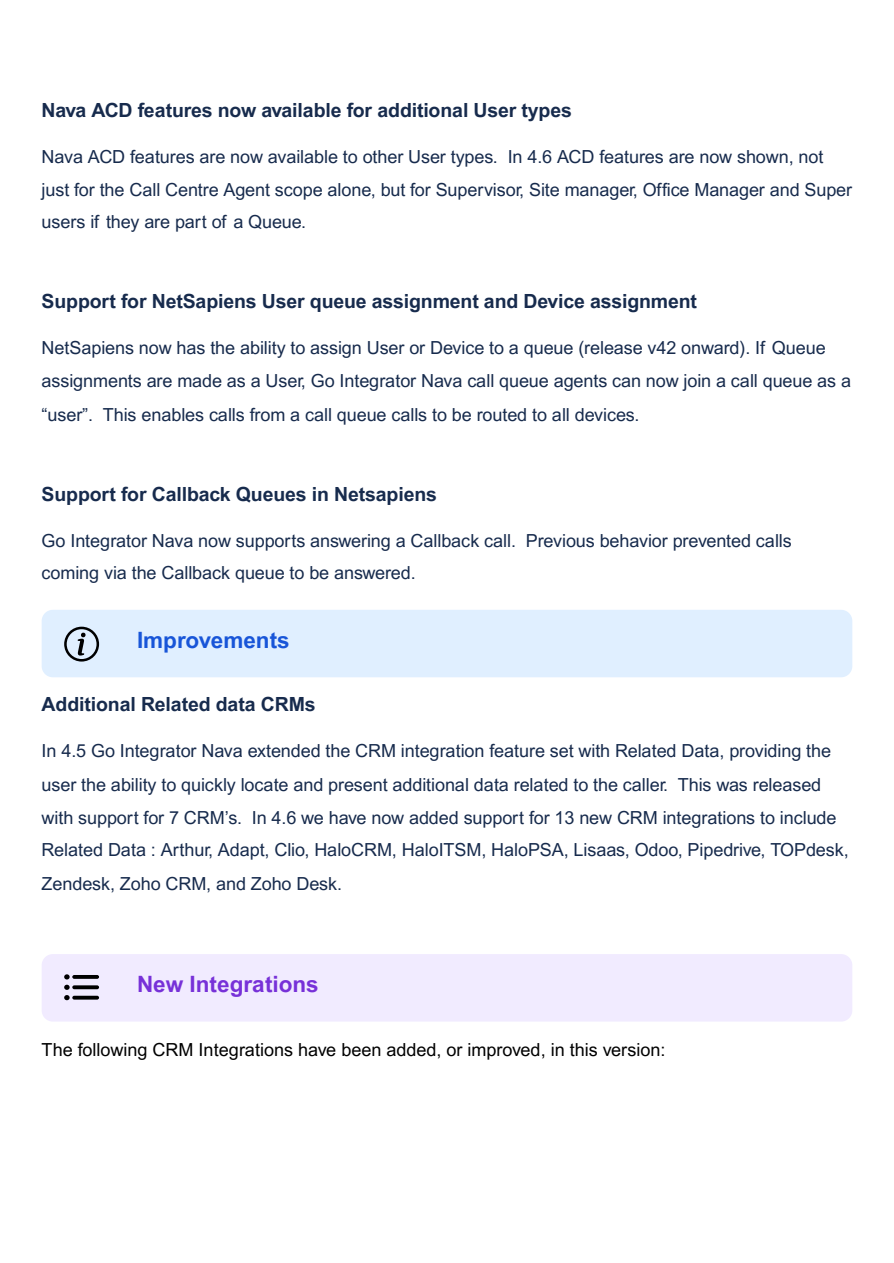
<style>
.page{position:relative;width:894px;height:1263px;background:#fff}
.page>*{position:absolute;margin:0;border:0;box-sizing:border-box;transform-origin:0 0}
.t1{font:700 22.5px "Arial MT Pro";color:#7731d8}
.t2{font:700 22.5px "Arial MT Pro";color:#1855d8}
.t3{font:700 19.5px "Arial MT Pro";letter-spacing:-.01em;color:#172b4d}
.t4{font:18px/33.2px "Arial MT Pro";letter-spacing:-.005em;color:#172b4d}
.t5{font:18px "Arial MT Pro";color:#000}
</style>
<div class="page">
<div style="left:42px;top:610px;width:810px;height:67px;background:#e0efff"></div>
<svg style="left:64px;top:627px;width:35px;height:35px"></svg>
<div style="left:42px;top:954px;width:810px;height:68px;background:#f1ebff"></div>
<svg style="left:72px;top:996px;width:27px;height:4px"></svg>
<svg style="left:72px;top:985px;width:27px;height:4px"></svg>
<svg style="left:64px;top:985px;width:6px;height:15px"></svg>
<svg style="left:72px;top:975px;width:27px;height:4px"></svg>
<svg style="left:64px;top:974px;width:6px;height:5px"></svg>
<h1 class="t3" style="left:42px;top:103px;width:531px">Nava ACD features now available for additional User types</h1>
<p class="t4" style="left:42px;top:143px;width:811px;line-height:32.7px">Nava ACD features are now available to other User types. In 4.6 ACD features are now shown, not just for the Call Centre Agent scope alone, but for Supervisor, Site manager, Office Manager and Super users if they are part of a Queue.</p>
<h1 class="t3" style="left:42px;top:294px;width:656px">Support for NetSapiens User queue assignment and Device assignment</h1>
<p class="t4" style="left:42px;top:334px;width:810px">NetSapiens now has the ability to assign User or Device to a queue (release v42 onward). If Queue assignments are made as a User, Go Integrator Nava call queue agents can now join a call queue as a “user”. This enables calls from a call queue calls to be routed to all devices.</p>
<h1 class="t3" style="left:42px;top:486px;width:396px">Support for Callback Queues in Netsapiens</h1>
<p class="t4" style="left:42px;top:526px;width:751px;line-height:32.7px">Go Integrator Nava now supports answering a Callback call. Previous behavior prevented calls coming via the Callback queue to be answered.</p>
<p class="t2" style="left:137px;top:632px;width:154px">Improvements</p>
<h1 class="t3" style="left:42px;top:697px;width:275px">Additional Related data CRMs</h1>
<p class="t4" style="left:42px;top:736px;width:808px">In 4.5 Go Integrator Nava extended the CRM integration feature set with Related Data, providing the user the ability to quickly locate and present additional data related to the caller. This was released with support for 7 CRM’s. In 4.6 we have now added support for 13 new CRM integrations to include Related Data : Arthur, Adapt, Clio, HaloCRM, HaloITSM, HaloPSA, Lisaas, Odoo, Pipedrive, TOPdesk, Zendesk, Zoho CRM, and Zoho Desk.</p>
<p class="t1" style="left:137px;top:976px;width:183px">New Integrations</p>
<p class="t5" style="left:42px;top:1043px;width:625px">The following CRM Integrations have been added, or improved, in this version:</p>
</div>
